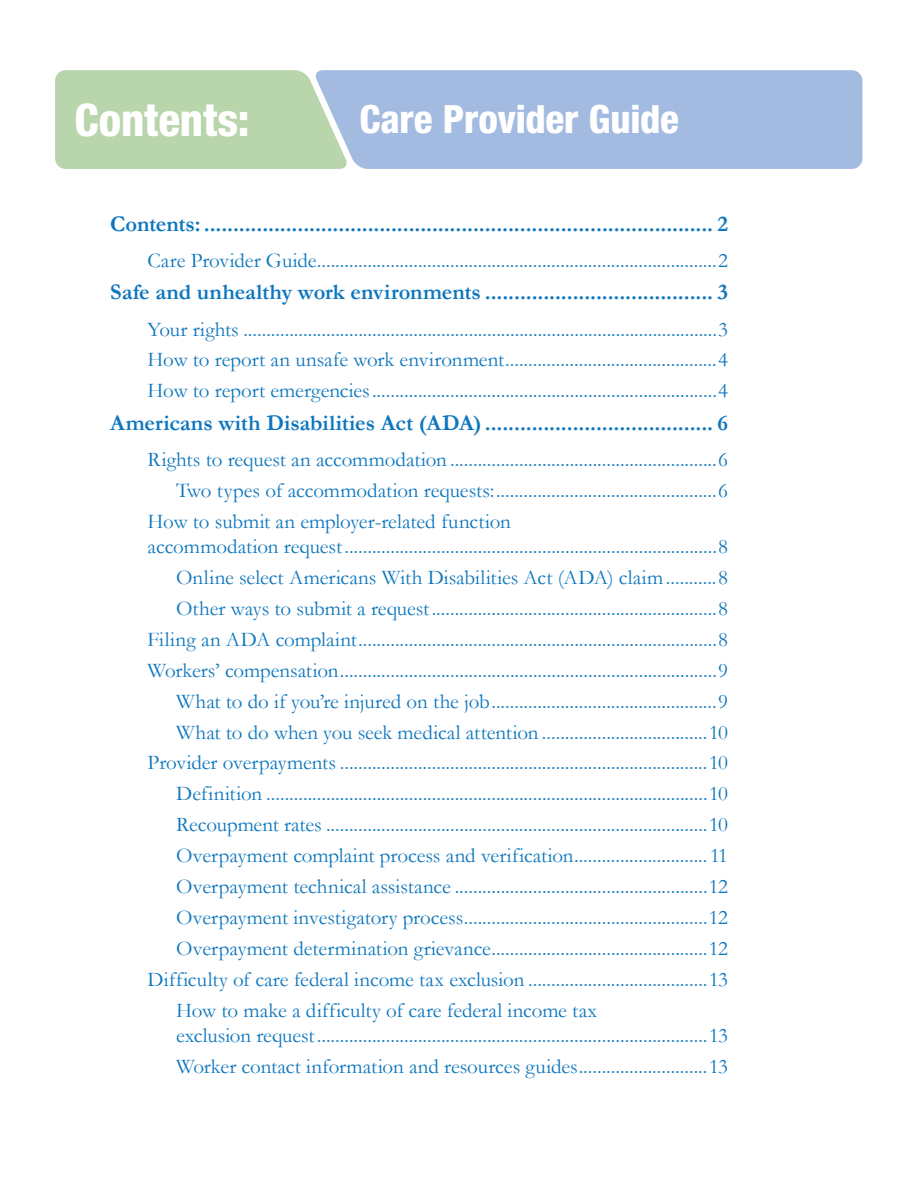
<style>
.page{position:relative;width:918px;height:1188px;background:#fff}
.page>*{position:absolute;margin:0;border:0;box-sizing:border-box;transform-origin:0 0}
.t1{font:800 condensed 45px "Helvetica Neue LT Std";color:#fff}
.t2{font:800 condensed 39px "Helvetica Neue LT Std";letter-spacing:-.005em;color:#fff}
.t3{font:700 22.5px "Garamond";color:#0d76bd}
.t4{font:21px/30.9px "Garamond";letter-spacing:-.005em;color:#0d76bd;text-align:justify}
</style>
<div class="page">
<div style="left:348px;top:70px;width:514px;height:99px;background:#a3bae1"></div>
<svg style="left:55px;top:70px;width:293px;height:99px;background:#b8d4af"></svg>
<h1 class="t1" style="left:75px;top:92px;width:177px">Contents:</h1>
<h2 class="t2" style="left:359px;top:95px;width:321px">Care Provider Guide</h2>
<p class="t3" style="left:110px;top:208px;width:620px">Contents: ....................................................................................... 2</p>
<p class="t4" style="left:148px;top:244px;width:582px">Care Provider Guide.......................................................................................2</p>
<p class="t3" style="left:110px;top:277px;width:620px">Safe and unhealthy work environments ....................................... 3</p>
<p class="t4" style="left:148px;top:313px;width:582px">Your rights .......................................................................................................3<br>How to report an unsafe work environment..............................................4<br>How to report emergencies...........................................................................4</p>
<p class="t3" style="left:110px;top:407px;width:620px">Americans with Disabilities Act (ADA) ....................................... 6</p>
<p class="t4" style="left:148px;top:443px;width:582px">Rights to request an accommodation ..........................................................6</p>
<p class="t4" style="left:176px;top:474px;width:554px">Two types of accommodation requests:................................................6</p>
<p class="t4" style="left:148px;top:505px;width:365px">How to submit an employer-related function</p>
<p class="t4" style="left:148px;top:531px;width:582px">accommodation request.................................................................................8</p>
<p class="t4" style="left:176px;top:561px;width:554px">Online select Americans With Disabilities Act (ADA) claim...........8</p>
<p class="t4" style="left:176px;top:592px;width:554px">Other ways to submit a request..............................................................8</p>
<p class="t4" style="left:148px;top:623px;width:582px">Filing an ADA complaint..............................................................................8</p>
<p class="t4" style="left:148px;top:654px;width:582px">Workers’ compensation..................................................................................9</p>
<p class="t4" style="left:176px;top:685px;width:554px">What to do if you’re injured on the job.................................................9</p>
<p class="t4" style="left:176px;top:716px;width:553px">What to do when you seek medical attention ....................................10</p>
<p class="t4" style="left:148px;top:747px;width:582px">Provider overpayments ................................................................................10</p>
<p class="t4" style="left:176px;top:778px;width:553px">Definition ................................................................................................10</p>
<p class="t4" style="left:176px;top:809px;width:553px">Recoupment rates ...................................................................................10</p>
<p class="t4" style="left:176px;top:840px;width:554px">Overpayment complaint process and verification............................. 11</p>
<p class="t4" style="left:176px;top:870px;width:554px">Overpayment technical assistance .......................................................12</p>
<p class="t4" style="left:176px;top:901px;width:554px">Overpayment investigatory process.....................................................12</p>
<p class="t4" style="left:176px;top:932px;width:554px">Overpayment determination grievance...............................................12</p>
<p class="t4" style="left:148px;top:963px;width:582px">Difficulty of care federal income tax exclusion .......................................13</p>
<p class="t4" style="left:176px;top:994px;width:423px">How to make a difficulty of care federal income tax</p>
<p class="t4" style="left:176px;top:1019px;width:554px">exclusion request.....................................................................................13<br>Worker contact information and resources guides............................13</p>
</div>
